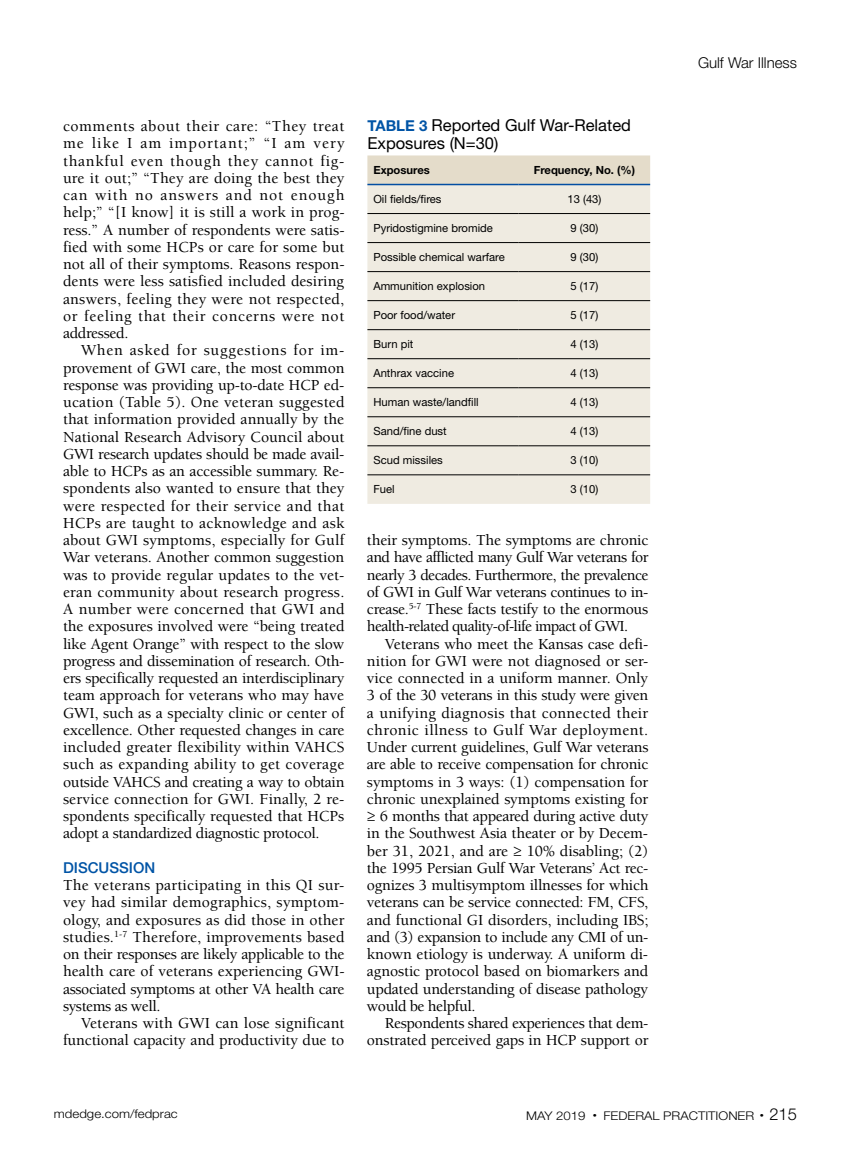
<style>
.page{position:relative;width:851px;height:1161px;background:#fff}
.page>*{position:absolute;margin:0;border:0;box-sizing:border-box;transform-origin:0 0}
.t1{font:16.5px/18px "Helvetica Neue LT Std";color:#000}
.t2{font:500 15.75px/17.2px "Berkeley Std";letter-spacing:-.02em;color:#000;text-align:justify}
.t3{font:300 15px "Helvetica Neue LT Std";color:#000}
.t4{font:500 15px "Helvetica Neue LT Std";color:#0054a6}
.t5{font:300 12px "Helvetica Neue LT Std";color:#000;scale:1.1 1}
.t6{font:11.25px "Helvetica Neue LT Std";color:#000}
.t7{font:700 11.25px "Helvetica Neue LT Std";color:#000}
.s1{font-weight:700;font-size:15px;color:#0054a6}
.s2{font-family:"Helvetica Neue LT Std";font-weight:400}
.s3{font-size:16.5px}
</style>
<div class="page">
<svg style="left:367px;top:155px;width:283px;height:29px;background:#e2dbca"></svg>
<div style="left:367px;top:185px;width:283px;height:319px;background:#efebe1"></div>
<hr style="left:367px;top:213px;width:151px;height:1px;background:#000">
<hr style="left:518px;top:213px;width:132px;height:1px;background:#000">
<hr style="left:367px;top:242px;width:151px;height:1px;background:#000">
<hr style="left:518px;top:242px;width:132px;height:1px;background:#000">
<hr style="left:367px;top:271px;width:151px;height:1px;background:#000">
<hr style="left:518px;top:271px;width:132px;height:1px;background:#000">
<hr style="left:367px;top:300px;width:151px;height:1px;background:#000">
<hr style="left:518px;top:300px;width:132px;height:1px;background:#000">
<hr style="left:367px;top:329px;width:151px;height:1px;background:#000">
<hr style="left:518px;top:329px;width:132px;height:1px;background:#000">
<hr style="left:367px;top:358px;width:151px;height:1px;background:#000">
<hr style="left:518px;top:358px;width:132px;height:1px;background:#000">
<hr style="left:367px;top:387px;width:151px;height:1px;background:#000">
<hr style="left:518px;top:387px;width:132px;height:1px;background:#000">
<hr style="left:367px;top:417px;width:151px;height:1px;background:#000">
<hr style="left:518px;top:417px;width:132px;height:1px;background:#000">
<hr style="left:367px;top:446px;width:151px;height:1px;background:#000">
<hr style="left:518px;top:446px;width:132px;height:1px;background:#000">
<hr style="left:367px;top:475px;width:151px;height:1px;background:#000">
<hr style="left:518px;top:475px;width:132px;height:1px;background:#000">
<hr style="left:367px;top:184px;width:151px;height:1px;background:#034ea2">
<hr style="left:518px;top:184px;width:132px;height:1px;background:#034ea2">
<p class="t2" style="left:63px;top:118px;width:283px">comments about their care: “They treat me like I am important;” “I am very thankful even though they cannot fig&shy;ure it out;” “They are doing the best they can with no answers and not enough help;” “[I know] it is still a work in prog&shy;ress.” A number of respondents were satis&shy;fied with some HCPs or care for some but not all of their symptoms. Reasons respon&shy;dents were less satisfied included desiring answers, feeling they were not respected, or feeling that their concerns were not addressed.</p>
<p class="t2" style="left:63px;top:342px;width:283px;text-indent:18px">When asked for suggestions for im&shy;provement of GWI care, the most common response was providing up-to-date HCP ed&shy;ucation (Table 5). One veteran suggested that information provided annually by the National Research Advisory Council about GWI research updates should be made avail&shy;able to HCPs as an accessible summary. Re&shy;spondents also wanted to ensure that they were respected for their service and that HCPs are taught to acknowledge and ask about GWI symptoms, especially for Gulf War veterans. Another common suggestion was to provide regular updates to the vet&shy;eran community about research progress.<br>A number were concerned that GWI and the exposures involved were “being treated like Agent Orange” with respect to the slow progress and dissemination of research. Oth&shy;ers specifically requested an interdisciplinary team approach for veterans who may have GWI, such as a specialty clinic or center of excellence. Other requested changes in care included greater flexibility within VAHCS such as expanding ability to get coverage outside VAHCS and creating a way to obtain service connection for GWI. Finally, 2 re&shy;spondents specifically requested that HCPs adopt a standardized diagnostic protocol.</p>
<p class="t4" style="left:63px;top:859px;width:94px">DISCUSSION</p>
<p class="t2" style="left:63px;top:877px;width:283px">The veterans participating in this QI sur&shy;vey had similar demographics, symptom&shy;ology, and exposures as did those in other studies.<sup>1-7</sup> Therefore, improvements based on their responses are likely applicable to the health care of veterans experiencing GWI&shy;associated symptoms at other VA health care systems as well.</p>
<p class="t2" style="left:63px;top:1015px;width:283px;text-align:right">Veterans with GWI can lose significant functional capacity and productivity due to</p>
<p class="t1" style="left:367px;top:116px;width:265px"><span class="s1">TABLE 3</span> Reported Gulf War-Related<br>Exposures (N=30)</p>
<p class="t7" style="left:373px;top:163px;width:58px">Exposures</p>
<p class="t7" style="left:533px;top:163px;width:103px">Frequency, No. (%)</p>
<p class="t6" style="left:373px;top:192px;width:70px">Oil fields/fires</p>
<p class="t6" style="left:567px;top:192px;width:35px">13 (43)</p>
<p class="t6" style="left:373px;top:221px;width:121px">Pyridostigmine bromide</p>
<p class="t6" style="left:570px;top:221px;width:29px">9 (30)</p>
<p class="t6" style="left:373px;top:250px;width:133px">Possible chemical warfare</p>
<p class="t6" style="left:570px;top:250px;width:29px">9 (30)</p>
<p class="t6" style="left:373px;top:279px;width:113px">Ammunition explosion</p>
<p class="t6" style="left:570px;top:279px;width:29px">5 (17)</p>
<p class="t6" style="left:373px;top:308px;width:83px">Poor food/water</p>
<p class="t6" style="left:570px;top:308px;width:29px">5 (17)</p>
<p class="t6" style="left:373px;top:338px;width:42px">Burn pit</p>
<p class="t6" style="left:570px;top:338px;width:29px">4 (13)</p>
<p class="t6" style="left:373px;top:367px;width:82px">Anthrax vaccine</p>
<p class="t6" style="left:570px;top:367px;width:29px">4 (13)</p>
<p class="t6" style="left:373px;top:396px;width:107px">Human waste/landfill</p>
<p class="t6" style="left:570px;top:396px;width:29px">4 (13)</p>
<p class="t6" style="left:373px;top:425px;width:75px">Sand/fine dust</p>
<p class="t6" style="left:570px;top:425px;width:29px">4 (13)</p>
<p class="t6" style="left:373px;top:454px;width:71px">Scud missiles</p>
<p class="t6" style="left:570px;top:454px;width:29px">3 (10)</p>
<p class="t6" style="left:373px;top:483px;width:23px">Fuel</p>
<p class="t6" style="left:570px;top:483px;width:29px">3 (10)</p>
<p class="t2" style="left:367px;top:532px;width:283px">their symptoms. The symptoms are chronic and have afflicted many Gulf War veterans for nearly 3 decades. Furthermore, the prevalence of GWI in Gulf War veterans continues to in&shy;crease.<sup>5-7</sup> These facts testify to the enormous health-related quality-of-life impact of GWI.</p>
<p class="t2" style="left:367px;top:635px;width:283px;text-indent:18px">Veterans who meet the Kansas case defi&shy;nition for GWI were not diagnosed or ser&shy;vice connected in a uniform manner. Only 3 of the 30 veterans in this study were given a unifying diagnosis that connected their chronic illness to Gulf War deployment.<br>Under current guidelines, Gulf War veterans are able to receive compensation for chronic symptoms in 3 ways: (1) compensation for chronic unexplained symptoms existing for <span class="s2">≥</span> 6 months that appeared during active duty in the Southwest Asia theater or by Decem&shy;ber 31, 2021, and are <span class="s2">≥</span> 10% disabling; (2) the 1995 Persian Gulf War Veterans’ Act rec&shy;ognizes 3 multisymptom illnesses for which veterans can be service connected: FM, CFS, and functional GI disorders, including IBS; and (3) expansion to include any CMI of un&shy;known etiology is underway. A uniform di&shy;agnostic protocol based on biomarkers and updated understanding of disease pathology would be helpful.</p>
<p class="t2" style="left:367px;top:1015px;width:283px;text-align:right">Respondents shared experiences that dem&shy;onstrated perceived gaps in HCP support or</p>
<p class="t3" style="left:698px;top:54px;width:100px">Gulf War Illness</p>
<p class="t5" style="left:54px;top:1107px;width:114px">mdedge.com/fedprac</p>
<p class="t5" style="left:526px;top:1109px;width:248px">MAY 2019 <sup>•</sup> FEDERAL PRACTITIONER <sup>•</sup> <span class="s3">215</span></p>
</div>
